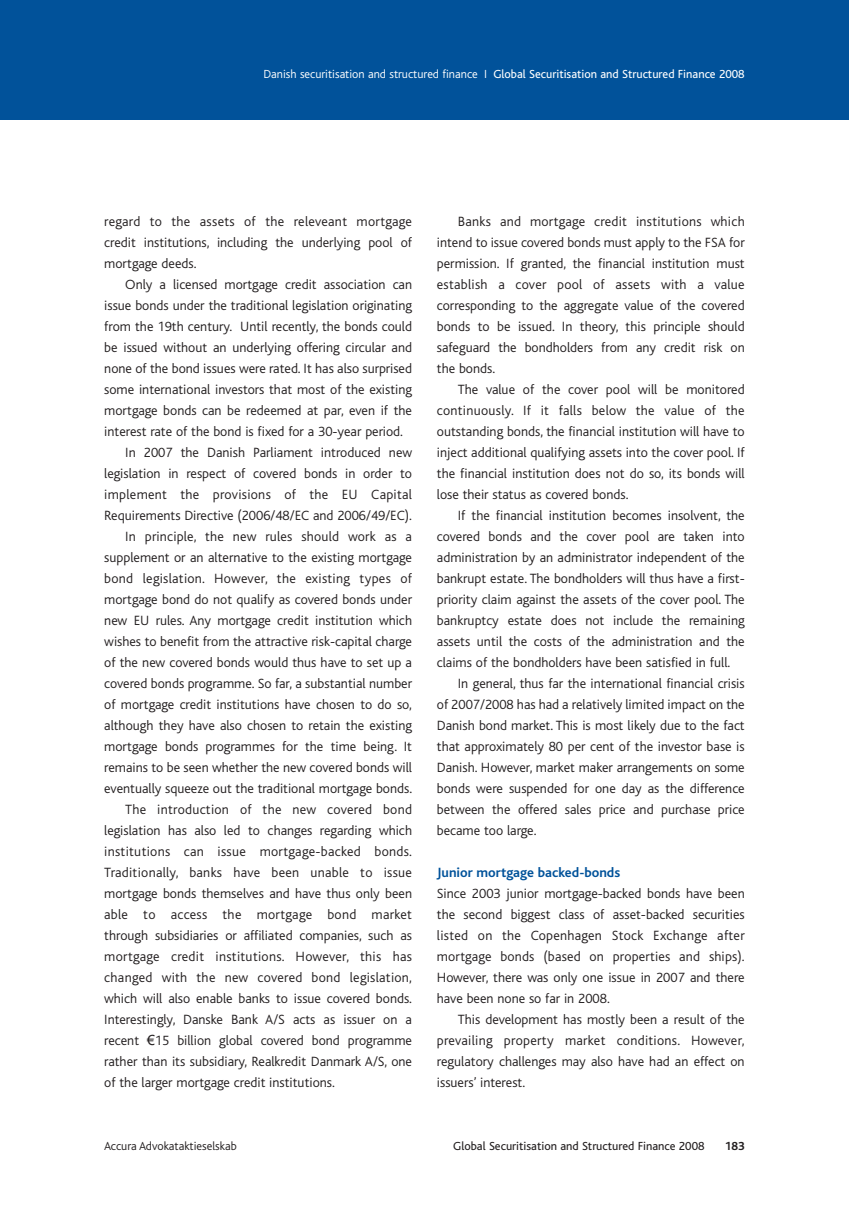
<style>
.page{position:relative;width:849px;height:1221px;background:#fff}
.page>*{position:absolute;margin:0;border:0;box-sizing:border-box;transform-origin:0 0}
.t1{font:300 14px/21px "Bliss";color:#231f20;text-align:justify}
.t2{font:300 14px "Bliss";letter-spacing:.02em;color:#231f20}
.t3{font:700 14px "Bliss";color:#01529a}
.t4{font:12.25px "Bliss";color:#fff}
.t5{font:12.25px "Bliss";color:#231f20}
.t6{font:300 12.25px "Bliss";color:#231f20}
.t7{font:700 12.25px "Bliss";color:#231f20}
.s1{font-weight:300}
.s2{font-family:"Arial";font-weight:400}
</style>
<div class="page">
<div style="left:0;top:1px;width:848px;height:118px;background:#01529a"></div>
<p class="t4" style="left:263px;top:70px;width:482px"><span class="s1">Danish securitisation and structured finance I</span> Global Securitisation and Structured Finance 2008</p>
<p class="t1" style="left:104px;top:211px;width:309px">regard to the assets of the releveant mortgage credit institutions, including the underlying pool of mortgage deeds.</p>
<p class="t1" style="left:125px;top:274px;width:288px">Only a licensed mortgage credit association can</p>
<p class="t1" style="left:104px;top:295px;width:309px">issue bonds under the traditional legislation originating</p>
<p class="t1" style="left:104px;top:316px;width:309px">from the 19th century. Until recently, the bonds could</p>
<p class="t1" style="left:104px;top:337px;width:309px">be issued without an underlying offering circular and</p>
<p class="t1" style="left:104px;top:358px;width:309px">none of the bond issues were rated. It has also surprised</p>
<p class="t1" style="left:104px;top:379px;width:309px">some international investors that most of the existing</p>
<p class="t1" style="left:104px;top:400px;width:309px">mortgage bonds can be redeemed at par, even if the</p>
<p class="t1" style="left:104px;top:421px;width:300px">interest rate of the bond is fixed for a 30-year period.</p>
<p class="t1" style="left:125px;top:442px;width:288px">In 2007 the Danish Parliament introduced new</p>
<p class="t1" style="left:104px;top:463px;width:309px">legislation in respect of covered bonds in order to</p>
<p class="t2" style="left:104px;top:488px;width:309px">implement the provisions of the EU Capital</p>
<p class="t1" style="left:104px;top:505px;width:309px">Requirements Directive (2006/48/EC and 2006/49/EC).</p>
<p class="t1" style="left:125px;top:526px;width:288px">In principle, the new rules should work as a</p>
<p class="t1" style="left:104px;top:547px;width:309px">supplement or an alternative to the existing mortgage</p>
<p class="t2" style="left:104px;top:572px;width:309px">bond legislation. However, the existing types of</p>
<p class="t1" style="left:104px;top:589px;width:309px">mortgage bond do not qualify as covered bonds under</p>
<p class="t1" style="left:104px;top:610px;width:309px">new EU rules. Any mortgage credit institution which</p>
<p class="t1" style="left:104px;top:631px;width:309px">wishes to benefit from the attractive risk-capital charge</p>
<p class="t1" style="left:104px;top:652px;width:309px">of the new covered bonds would thus have to set up a</p>
<p class="t1" style="left:104px;top:673px;width:309px">covered bonds programme. So far, a substantial number</p>
<p class="t1" style="left:104px;top:694px;width:309px">of mortgage credit institutions have chosen to do so,</p>
<p class="t1" style="left:104px;top:715px;width:309px">although they have also chosen to retain the existing</p>
<p class="t1" style="left:104px;top:736px;width:309px">mortgage bonds programmes for the time being. It</p>
<p class="t1" style="left:104px;top:757px;width:309px">remains to be seen whether the new covered bonds will</p>
<p class="t1" style="left:104px;top:778px;width:309px">eventually squeeze out the traditional mortgage bonds.</p>
<p class="t2" style="left:125px;top:803px;width:288px">The introduction of the new covered bond</p>
<p class="t1" style="left:104px;top:820px;width:309px">legislation has also led to changes regarding which</p>
<p class="t2" style="left:104px;top:845px;width:309px">institutions can issue mortgage-backed bonds.</p>
<p class="t2" style="left:104px;top:866px;width:309px">Traditionally, banks have been unable to issue</p>
<p class="t1" style="left:104px;top:883px;width:309px">mortgage bonds themselves and have thus only been</p>
<p class="t2" style="left:104px;top:908px;width:309px">able to access the mortgage bond market</p>
<p class="t1" style="left:104px;top:925px;width:309px">through subsidiaries or affiliated companies, such as</p>
<p class="t2" style="left:104px;top:950px;width:309px">mortgage credit institutions. However, this has</p>
<p class="t2" style="left:104px;top:971px;width:309px">changed with the new covered bond legislation,</p>
<p class="t1" style="left:104px;top:988px;width:309px">which will also enable banks to issue covered bonds.</p>
<p class="t1" style="left:104px;top:1009px;width:309px">Interestingly, Danske Bank A/S acts as issuer on a</p>
<p class="t1" style="left:104px;top:1030px;width:309px">recent <span class="s2">€</span>15 billion global covered bond programme</p>
<p class="t1" style="left:104px;top:1051px;width:309px">rather than its subsidiary, Realkredit Danmark A/S, one</p>
<p class="t1" style="left:104px;top:1072px;width:232px">of the larger mortgage credit institutions.</p>
<p class="t1" style="left:437px;top:211px;width:309px;text-indent:21px">Banks and mortgage credit institutions which intend to issue covered bonds must apply to the FSA for permission. If granted, the financial institution must establish a cover pool of assets with a value corresponding to the aggregate value of the covered bonds to be issued. In theory, this principle should safeguard the bondholders from any credit risk on the bonds.</p>
<p class="t1" style="left:437px;top:379px;width:309px;text-indent:21px">The value of the cover pool will be monitored continuously. If it falls below the value of the outstanding bonds, the financial institution will have to inject additional qualifying assets into the cover pool. If the financial institution does not do so, its bonds will lose their status as covered bonds.</p>
<p class="t1" style="left:437px;top:505px;width:309px;text-indent:21px">If the financial institution becomes insolvent, the covered bonds and the cover pool are taken into administration by an administrator independent of the bankrupt estate. The bondholders will thus have a first&shy;priority claim against the assets of the cover pool. The bankruptcy estate does not include the remaining assets until the costs of the administration and the claims of the bondholders have been satisfied in full.</p>
<p class="t1" style="left:437px;top:673px;width:309px;text-indent:21px">In general, thus far the international financial crisis of 2007/2008 has had a relatively limited impact on the Danish bond market. This is most likely due to the fact that approximately 80 per cent of the investor base is Danish. However, market maker arrangements on some bonds were suspended for one day as the difference between the offered sales price and purchase price became too large.</p>
<p class="t3" style="left:437px;top:867px;width:185px">Junior mortgage backed-bonds</p>
<p class="t1" style="left:437px;top:883px;width:309px">Since 2003 junior mortgage-backed bonds have been the second biggest class of asset-backed securities listed on the Copenhagen Stock Exchange after mortgage bonds (based on properties and ships).<br>However, there was only one issue in 2007 and there have been none so far in 2008.</p>
<p class="t1" style="left:437px;top:1009px;width:309px;text-indent:21px">This development has mostly been a result of the prevailing property market conditions. However, regulatory challenges may also have had an effect on issuers’ interest.</p>
<p class="t6" style="left:104px;top:1140px;width:134px">Accura Advokataktieselskab</p>
<p class="t5" style="left:453px;top:1141px;width:253px">Global Securitisation and Structured Finance 2008</p>
<p class="t7" style="left:724px;top:1141px;width:21px">183</p>
</div>
